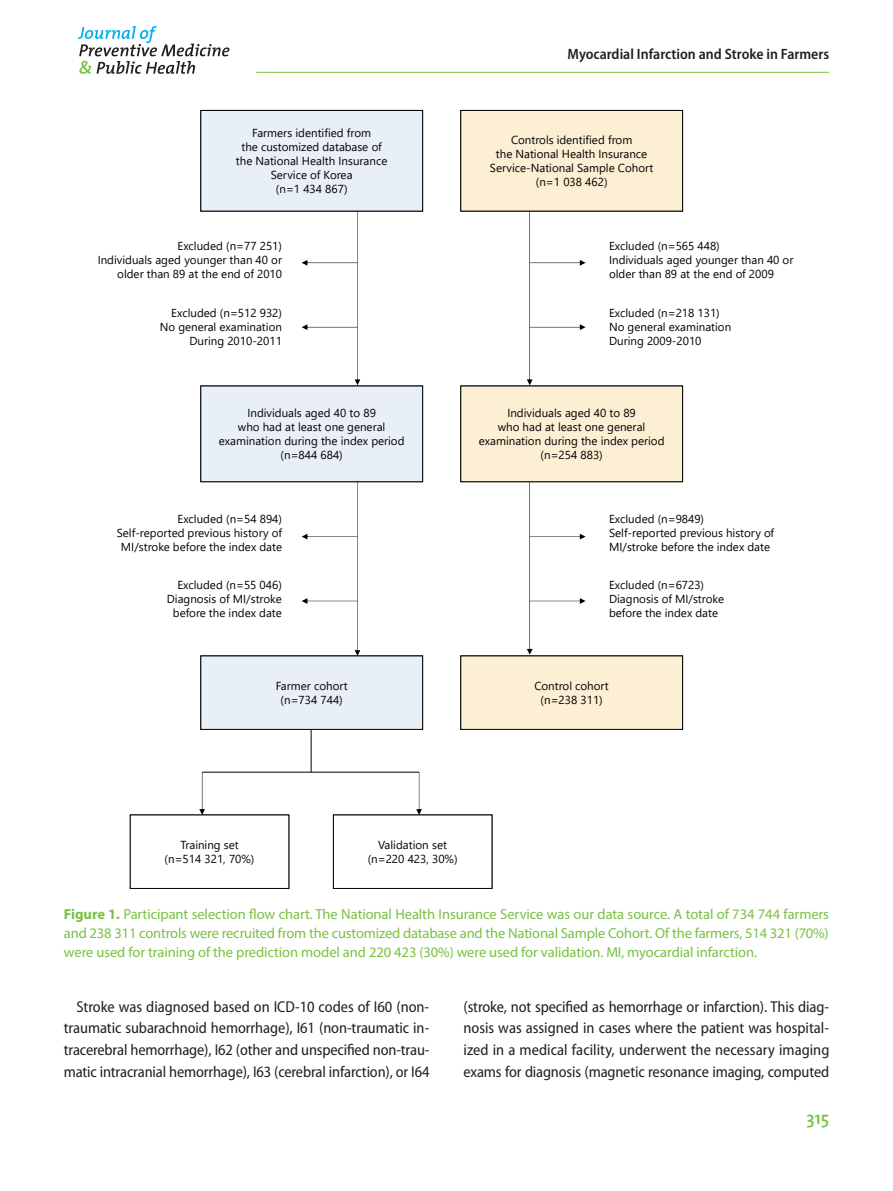
<style>
.page{position:relative;width:893px;height:1191px;background:#fff}
.page>*{position:absolute;margin:0;border:0;box-sizing:border-box;transform-origin:0 0}
.t1{font:600 18px "The Mix";color:#79c142}
.jpmph_본문{font:semi-condensed 15.75px/21.8px "Myriad Pro";letter-spacing:-.01em;color:#231f20;text-align:justify}
.jpmph_하시라-제목{font:600 semi-condensed 15px "Myriad Pro";color:#231f20}
.jpmph_표그림캡션{font:14.55px/18.8px "Myriad Pro";letter-spacing:-.005em;color:#79c142;text-align:justify}
.t2{font:11.55px/14px "Segoe UI";color:#000;text-align:center}
.s1{font-weight:700}
</style>
<div class="page">
<hr style="left:256px;top:72px;width:573px;height:1px;background:#79c142">
<svg style="left:78px;top:26px;width:152px;height:48px"></svg>
<div style="left:201px;top:110px;width:222px;height:101px;background:#e9eff7"></div>
<div style="left:200px;top:110px;width:223px;height:101px;border:1px solid #000"></div>
<div style="left:461px;top:110px;width:222px;height:101px;background:#fcefd4"></div>
<div style="left:460px;top:110px;width:223px;height:101px;border:1px solid #000"></div>
<div style="left:201px;top:386px;width:222px;height:96px;background:#e9eff7"></div>
<div style="left:200px;top:385px;width:223px;height:97px;border:1px solid #000"></div>
<div style="left:201px;top:656px;width:222px;height:73px;background:#e9eff7"></div>
<div style="left:200px;top:655px;width:223px;height:75px;border:1px solid #000"></div>
<div style="left:461px;top:656px;width:222px;height:73px;background:#fcefd4"></div>
<div style="left:460px;top:655px;width:223px;height:75px;border:1px solid #000"></div>
<div style="left:461px;top:386px;width:222px;height:96px;background:#fcefd4"></div>
<div style="left:460px;top:385px;width:223px;height:97px;border:1px solid #000"></div>
<svg style="left:302px;top:211px;width:58px;height:174px"></svg>
<svg style="left:527px;top:211px;width:59px;height:174px"></svg>
<svg style="left:302px;top:482px;width:58px;height:174px"></svg>
<svg style="left:527px;top:482px;width:59px;height:172px"></svg>
<svg style="left:199px;top:772px;width:6px;height:42px"></svg>
<div style="left:130px;top:814px;width:159px;height:75px;border:1px solid #000"></div>
<div style="left:333px;top:814px;width:159px;height:75px;border:1px solid #000"></div>
<svg style="left:416px;top:772px;width:6px;height:43px"></svg>
<hr style="left:311px;top:729px;width:1px;height:43px;background:#000">
<hr style="left:202px;top:772px;width:217px;height:1px;background:#000">
<p class="jpmph_하시라-제목" style="left:568px;top:46px;width:263px">Myocardial Infarction and Stroke in Farmers</p>
<p class="t2" style="left:236px;top:125px;width:153px">Farmers identified from<br>the customized database of the National Health Insurance<br>Service of Korea<br>(n=1 434 867)</p>
<p class="t2" style="left:490px;top:132px;width:165px">Controls identified from<br>the National Health Insurance<br>Service-National Sample Cohort (n=1 038 462)</p>
<p class="t2" style="left:98px;top:238px;width:186px;text-align:right">Excluded (n=77 251)<br>Individuals aged younger than 40 or older than 89 at the end of 2010</p>
<p class="t2" style="left:160px;top:305px;width:124px;text-align:right">Excluded (n=512 932)<br>No general examination<br>During 2010-2011</p>
<p class="t2" style="left:219px;top:405px;width:187px">Individuals aged 40 to 89<br>who had at least one general examination during the index period (n=844 684)</p>
<p class="t2" style="left:117px;top:511px;width:167px;text-align:right">Excluded (n=54 894)<br>Self-reported previous history of<br>MI/stroke before the index date</p>
<p class="t2" style="left:167px;top:577px;width:117px;text-align:right">Excluded (n=55 046)<br>Diagnosis of MI/stroke before the index date</p>
<p class="t2" style="left:609px;top:238px;width:186px;text-align:left">Excluded (n=565 448)<br>Individuals aged younger than 40 or older than 89 at the end of 2009</p>
<p class="t2" style="left:609px;top:305px;width:124px;text-align:left">Excluded (n=218 131)<br>No general examination<br>During 2009-2010</p>
<p class="t2" style="left:479px;top:405px;width:187px">Individuals aged 40 to 89<br>who had at least one general examination during the index period (n=254 883)</p>
<p class="t2" style="left:609px;top:511px;width:167px;text-align:left">Excluded (n=9849)<br>Self-reported previous history of<br>MI/stroke before the index date</p>
<p class="t2" style="left:609px;top:577px;width:117px;text-align:left">Excluded (n=6723)<br>Diagnosis of MI/stroke before the index date</p>
<p class="t2" style="left:276px;top:678px;width:74px">Farmer cohort (n=734 744)</p>
<p class="t2" style="left:534px;top:678px;width:76px">Control cohort (n=238 311)</p>
<p class="t2" style="left:165px;top:837px;width:91px">Training set (n=514 321, 70%)</p>
<p class="t2" style="left:368px;top:837px;width:91px">Validation set (n=220 423, 30%)</p>
<p class="jpmph_표그림캡션" style="left:64px;top:905px;width:767px"><span class="s1">Figure 1.</span> Participant selection flow chart. The National Health Insurance Service was our data source. A total of 734 744 farmers and 238 311 controls were recruited from the customized database and the National Sample Cohort. Of the farmers, 514 321 (70%) were used for training of the prediction model and 220 423 (30%) were used for validation. MI, myocardial infarction.</p>
<p class="jpmph_본문" style="left:64px;top:995px;width:367px;text-indent:13px">Stroke was diagnosed based on ICD-10 codes of I60 (non&shy;traumatic subarachnoid hemorrhage), I61 (non-traumatic in&shy;tracerebral hemorrhage), I62 (other and unspecified non-trau&shy;matic intracranial hemorrhage), I63 (cerebral infarction), or I64</p>
<p class="jpmph_본문" style="left:463px;top:995px;width:367px">(stroke, not specified as hemorrhage or infarction). This diag&shy;nosis was assigned in cases where the patient was hospital&shy;ized in a medical facility, underwent the necessary imaging exams for diagnosis (magnetic resonance imaging, computed</p>
<p class="t1" style="left:806px;top:1103px;width:24px">315</p>
</div>
